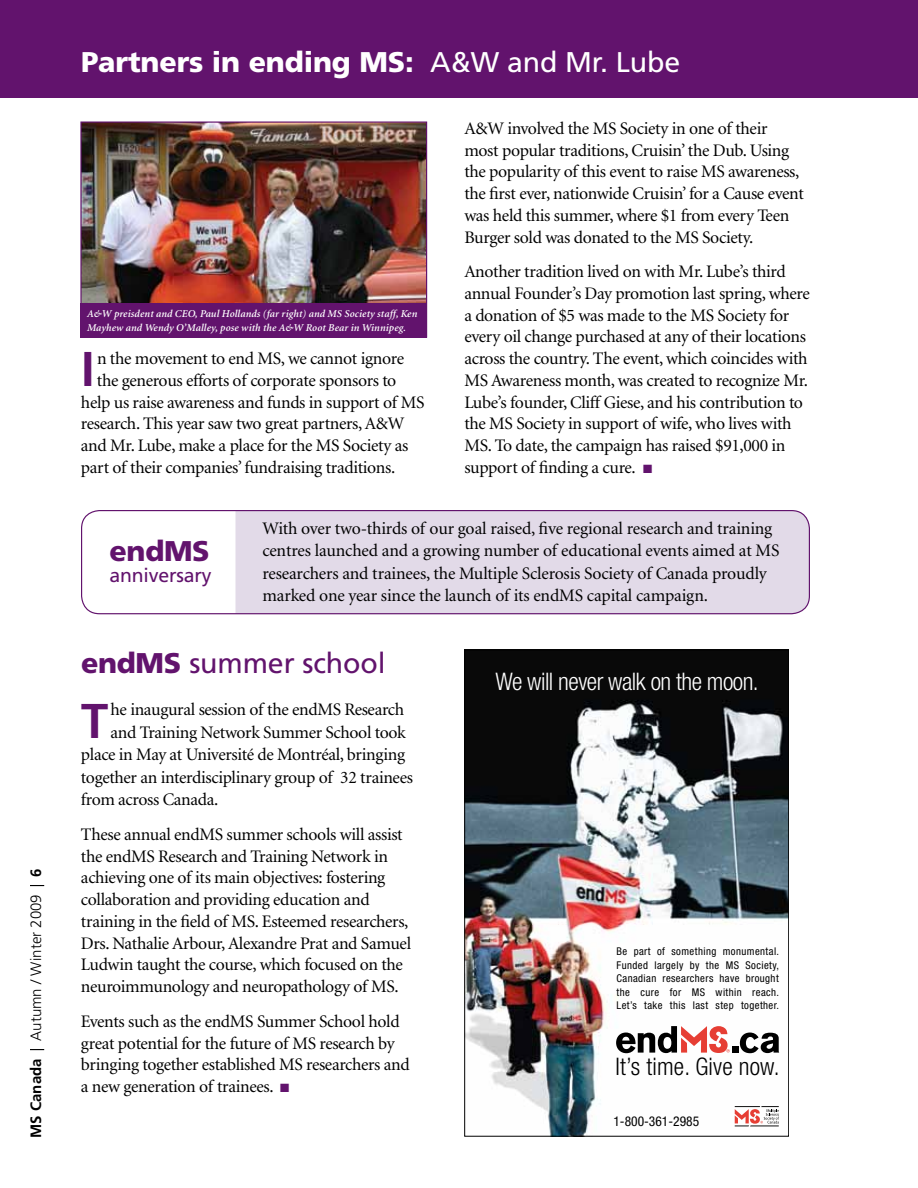
<style>
.page{position:relative;width:918px;height:1188px;background:#fff}
.page>*{position:absolute;margin:0;border:0;box-sizing:border-box;transform-origin:0 0}
.t1{font:700 48.75px "Frutiger";color:#62136d}
.t2{font:900 28.5px "Frutiger";letter-spacing:-.005em;color:#fff}
.t3{font:28.5px "Frutiger";letter-spacing:-.005em;color:#62136d}
.t4{font:900 28.5px "Frutiger";color:#62136d}
.t5{font:300 condensed 24.3px "Helvetica Neue LT Std";letter-spacing:-.02em;color:#fff}
.t6{font:300 condensed 24.3px "Helvetica Neue LT Std";letter-spacing:.005em;color:#000}
.t7{font:19.5px "Frutiger";letter-spacing:-.01em;color:#62136d}
.t8{font:17.7px/21.8px "Minion";letter-spacing:-.02em;color:#000}
.t9{font:300 15px "Frutiger";color:#000}
.t10{font:condensed 13.5px "Helvetica Neue LT Std";color:#000}
.t11{font:condensed 10.65px/13.5px "Helvetica Neue LT Std";letter-spacing:.04em;color:#000;text-align:justify}
.t12{font:italic 600 10.5px/13.5px "Minion";letter-spacing:.01em;color:#fff}
.s1{font-weight:700}
.s2{font-weight:400}
.s3{color:#62136d}
.s4{font-weight:900}
</style>
<div class="page">
<div style="left:0;top:0;width:918px;height:97px;background:#62136d"></div>
<div style="left:82px;top:511px;width:727px;height:103px;background:#e2dae8;border-radius:18px"></div>
<div style="left:82px;top:511px;width:154px;height:103px;background:#fff"></div>
<div style="left:81px;top:510px;width:729px;height:104px;border:1px solid #62136d;border-radius:18px"></div>
<svg style="left:30px;top:1049px;width:14px;height:1px"></svg>
<svg style="left:30px;top:885px;width:14px;height:1px"></svg>
<img style="left:82px;top:123px;width:343px;height:180px">
<div style="left:80px;top:303px;width:347px;height:35px;background:#62136d"></div>
<img style="left:466px;top:652px;width:321px;height:483px">
<div style="left:464px;top:650px;width:325px;height:487px;border:1px solid #000"></div>
<svg style="left:735px;top:1106px;width:44px;height:20px"></svg>
<div style="left:732px;top:1046px;width:6px;height:7px;background:#000"></div>
<svg style="left:740px;top:1033px;width:39px;height:20px"></svg>
<svg style="left:616px;top:1026px;width:114px;height:27px"></svg>
<p class="t9" style="left:28px;top:1138px;width:271px;rotate:-90deg"><span class="s1">MS Canada</span> Autumn / Winter 2009 <span class="s1">6</span></p>
<h2 class="t2" style="left:81px;top:44px;width:601px">Partners in ending MS: <span class="s2">A&amp;W and Mr. Lube</span></h2>
<p class="t12" style="left:87px;top:308px;width:332px">A&amp;W preisdent and CEO, Paul Hollands (far right) and MS Society staff, Ken<br>Mayhew and Wendy O’Malley, pose with the A&amp;W Root Bear in Winnipeg.</p>
<h1 class="t1" style="left:81px;top:340px;width:15px">I</h1>
<p class="t8" style="left:97px;top:348px;width:309px">n the movement to end MS, we cannot ignore</p>
<p class="t8" style="left:97px;top:370px;width:301px">the generous efforts of corporate sponsors to</p>
<p class="t8" style="left:81px;top:392px;width:345px">help us raise awareness and funds in support of MS</p>
<p class="t8" style="left:81px;top:413px;width:325px">research. This year saw two great partners, A&amp;W</p>
<p class="t8" style="left:81px;top:435px;width:329px">and Mr. Lube, make a place for the MS Society as</p>
<p class="t8" style="left:81px;top:457px;width:316px">part of their companies’ fundraising traditions.</p>
<p class="t8" style="left:464px;top:118px;width:341px">A&amp;W involved the MS Society in one of their most popular traditions, Cruisin’ the Dub. Using the popularity of this event to raise MS awareness, the first ever, nationwide Cruisin’ for a Cause event was held this summer, where $1 from every Teen Burger sold was donated to the MS Society.</p>
<p class="t8" style="left:464px;top:261px;width:347px">Another tradition lived on with Mr. Lube’s third annual Founder’s Day promotion last spring, where a donation of $5 was made to the MS Society for every oil change purchased at any of their locations across the country. The event, which coincides with MS Awareness month, was created to recognize Mr.<br>Lube’s founder, Cliff Giese, and his contribution to the MS Society in support of wife, who lives with MS. To date, the campaign has raised $91,000 in support of finding a cure. <span class="s3">■</span></p>
<h2 class="t4" style="left:110px;top:534px;width:77px">endMS</h2>
<p class="t7" style="left:110px;top:564px;width:104px">anniversary</p>
<p class="t8" style="left:262px;top:518px;width:519px;line-height:22.5px">With over two-thirds of our goal raised, five regional research and training centres launched and a growing number of educational events aimed at MS researchers and trainees, the Multiple Sclerosis Society of Canada proudly marked one year since the launch of its endMS capital campaign.</p>
<h2 class="t3" style="left:81px;top:646px;width:306px"><span class="s4">endMS</span> summer school</h2>
<h1 class="t1" style="left:81px;top:692px;width:29px">T</h1>
<p class="t8" style="left:111px;top:699px;width:295px">he inaugural session of the endMS Research</p>
<p class="t8" style="left:111px;top:722px;width:297px">and Training Network Summer School took</p>
<p class="t8" style="left:81px;top:744px;width:326px">place in May at Université de Montréal, bringing</p>
<p class="t8" style="left:81px;top:767px;width:334px">together an interdisciplinary group of 32 trainees</p>
<p class="t8" style="left:81px;top:789px;width:139px">from across Canada.</p>
<p class="t8" style="left:81px;top:824px;width:332px">These annual endMS summer schools will assist the endMS Research and Training Network in achieving one of its main objectives: fostering collaboration and providing education and training in the field of MS. Esteemed researchers, Drs. Nathalie Arbour, Alexandre Prat and Samuel Ludwin taught the course, which focused on the neuroimmunology and neuropathology of MS.</p>
<p class="t8" style="left:81px;top:1011px;width:330px">Events such as the endMS Summer School hold great potential for the future of MS research by bringing together established MS researchers and a new generation of trainees. <span class="s3">■</span></p>
<h3 class="t5" style="left:495px;top:668px;width:265px">We will never walk on the moon.</h3>
<p class="t11" style="left:617px;top:945px;width:164px">Be part of something monumental.<br>Funded largely by the MS Society, Canadian researchers have brought the cure for MS within reach.<br>Let’s take this last step together.</p>
<h3 class="t6" style="left:616px;top:1052px;width:166px">It’s time. Give now.</h3>
<p class="t10" style="left:613px;top:1114px;width:87px">1-800-361-2985</p>
</div>
